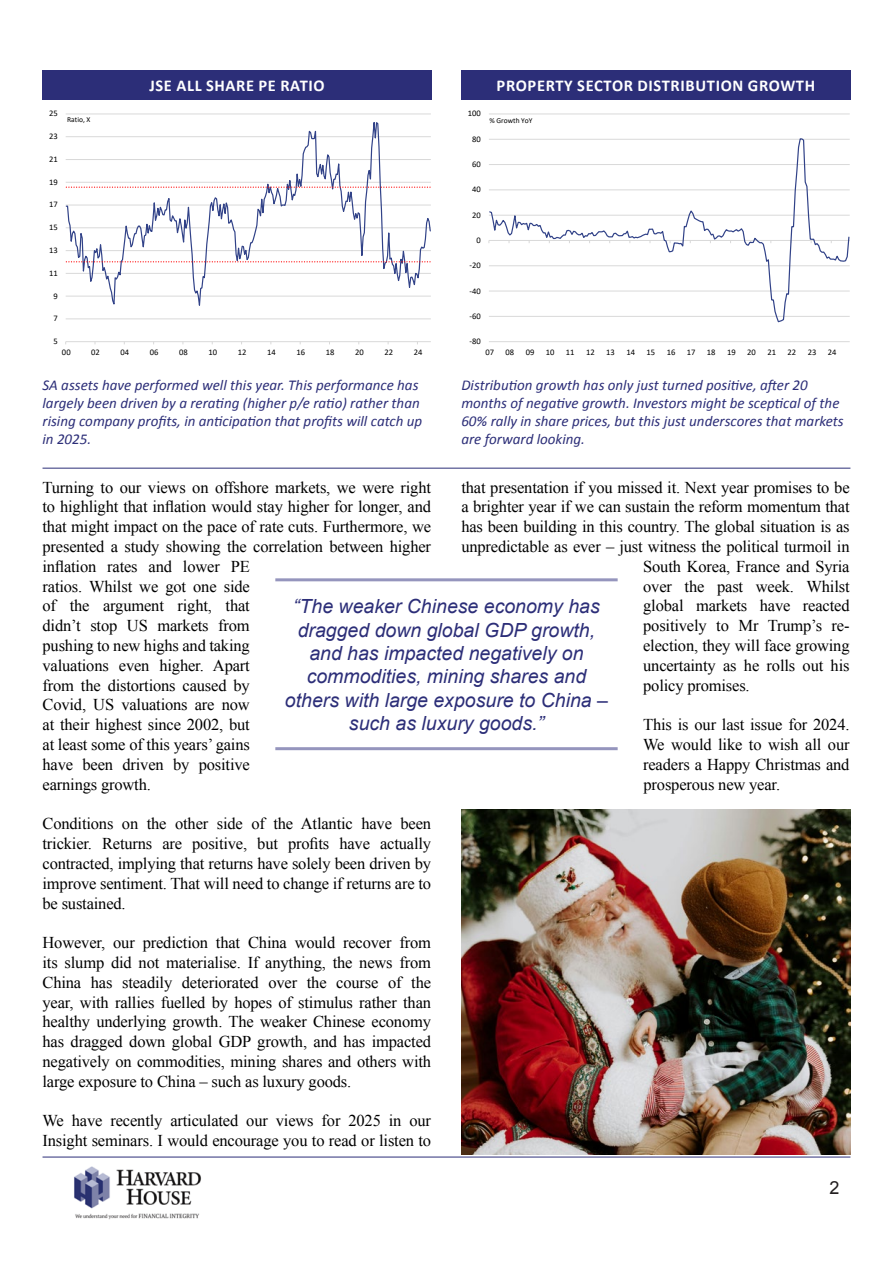
<style>
.page{position:relative;width:893px;height:1263px;background:#fff}
.page>*{position:absolute;margin:0;border:0;box-sizing:border-box;transform-origin:0 0}
.t1{font:italic 19.5px/23.4px "Arial";color:#2c2e78;text-align:center}
.t2{font:18px "Arial";color:#231f20}
.t3{font:16.5px/19.8px "Times New Roman";letter-spacing:-.01em;color:#000;text-align:justify}
.t4{font:700 16.5px "Calibri";letter-spacing:.04em;color:#fff}
.t5{font:italic 15px/18px "Calibri";color:#2c2e78}
.t6{font:8.55px "Calibri";letter-spacing:.005em;color:#000}
.t7{font:7.5px "Calibri";color:#000}
</style>
<div class="page">
<img style="left:74px;top:1166px;width:127px;height:54px">
<hr style="left:43px;top:1157px;width:807px;height:1px;background:#2c2e78">
<hr style="left:275px;top:578px;width:343px;height:3px;background:#9595bd">
<hr style="left:275px;top:747px;width:343px;height:3px;background:#9595bd">
<div style="left:43px;top:70px;width:389px;height:30px;background:#2c2e78"></div>
<hr style="left:66px;top:319px;width:365px;height:1px;background:#d9d9d9">
<hr style="left:66px;top:341px;width:365px;height:1px;background:#d9d9d9">
<svg style="left:66px;top:114px;width:365px;height:192px"></svg>
<svg style="left:66px;top:261px;width:364px;height:1px"></svg>
<svg style="left:66px;top:187px;width:364px;height:1px"></svg>
<div style="left:461px;top:70px;width:389px;height:30px;background:#2c2e78"></div>
<hr style="left:489px;top:341px;width:361px;height:1px;background:#d9d9d9">
<hr style="left:489px;top:114px;width:361px;height:1px;background:#d9d9d9">
<svg style="left:489px;top:138px;width:361px;height:185px"></svg>
<hr style="left:43px;top:468px;width:807px;height:1px;background:#2c2e78">
<img style="left:461px;top:809px;width:389px;height:345px">
<p class="t6" style="left:49px;top:108px;width:10px">25</p>
<p class="t6" style="left:49px;top:130px;width:10px">23</p>
<p class="t6" style="left:49px;top:153px;width:10px">21</p>
<p class="t6" style="left:49px;top:176px;width:10px">19</p>
<p class="t6" style="left:49px;top:199px;width:10px">17</p>
<p class="t6" style="left:49px;top:221px;width:10px">15</p>
<p class="t6" style="left:49px;top:244px;width:10px">13</p>
<p class="t6" style="left:49px;top:267px;width:10px">11</p>
<p class="t6" style="left:53px;top:290px;width:6px">9</p>
<p class="t6" style="left:53px;top:313px;width:6px">7</p>
<p class="t6" style="left:53px;top:335px;width:6px">5</p>
<p class="t7" style="left:67px;top:114px;width:25px">Ratio, X</p>
<p class="t4" style="left:149px;top:74px;width:177px">JSE ALL SHARE PE RATIO</p>
<p class="t6" style="left:62px;top:346px;width:10px">00</p>
<p class="t6" style="left:91px;top:346px;width:10px">02</p>
<p class="t6" style="left:121px;top:346px;width:10px">04</p>
<p class="t6" style="left:150px;top:346px;width:10px">06</p>
<p class="t6" style="left:179px;top:346px;width:10px">08</p>
<p class="t6" style="left:209px;top:346px;width:10px">10</p>
<p class="t6" style="left:238px;top:346px;width:10px">12</p>
<p class="t6" style="left:267px;top:346px;width:10px">14</p>
<p class="t6" style="left:296px;top:346px;width:10px">16</p>
<p class="t6" style="left:326px;top:346px;width:10px">18</p>
<p class="t6" style="left:355px;top:346px;width:10px">20</p>
<p class="t6" style="left:384px;top:346px;width:10px">22</p>
<p class="t6" style="left:414px;top:346px;width:10px">24</p>
<p class="t5" style="left:43px;top:376px;width:381px">SA assets have performed well this year. This performance has largely been driven by a rerating (higher p/e ratio) rather than rising company profits, in anticipation that profits will catch up in 2025.</p>
<p class="t6" style="left:468px;top:108px;width:15px">100</p>
<p class="t6" style="left:472px;top:133px;width:10px">80</p>
<p class="t6" style="left:472px;top:158px;width:10px">60</p>
<p class="t6" style="left:472px;top:184px;width:10px">40</p>
<p class="t6" style="left:472px;top:209px;width:10px">20</p>
<p class="t6" style="left:477px;top:234px;width:6px">0</p>
<p class="t6" style="left:470px;top:259px;width:13px">-20</p>
<p class="t6" style="left:470px;top:285px;width:13px">-40</p>
<p class="t6" style="left:470px;top:310px;width:13px">-60</p>
<p class="t6" style="left:470px;top:335px;width:13px">-80</p>
<p class="t4" style="left:497px;top:74px;width:320px">PROPERTY SECTOR DISTRIBUTION GROWTH</p>
<p class="t7" style="left:489px;top:115px;width:45px">% Growth YoY</p>
<p class="t6" style="left:485px;top:346px;width:10px">07</p>
<p class="t6" style="left:505px;top:346px;width:10px">08</p>
<p class="t6" style="left:526px;top:346px;width:10px">09</p>
<p class="t6" style="left:546px;top:346px;width:10px">10</p>
<p class="t6" style="left:566px;top:346px;width:10px">11</p>
<p class="t6" style="left:586px;top:346px;width:10px">12</p>
<p class="t6" style="left:606px;top:346px;width:10px">13</p>
<p class="t6" style="left:626px;top:346px;width:10px">14</p>
<p class="t6" style="left:646px;top:346px;width:10px">15</p>
<p class="t6" style="left:667px;top:346px;width:10px">16</p>
<p class="t6" style="left:687px;top:346px;width:10px">17</p>
<p class="t6" style="left:707px;top:346px;width:10px">18</p>
<p class="t6" style="left:727px;top:346px;width:10px">19</p>
<p class="t6" style="left:747px;top:346px;width:10px">20</p>
<p class="t6" style="left:767px;top:346px;width:10px">21</p>
<p class="t6" style="left:787px;top:346px;width:10px">22</p>
<p class="t6" style="left:808px;top:346px;width:10px">23</p>
<p class="t6" style="left:828px;top:346px;width:10px">24</p>
<p class="t5" style="left:461px;top:376px;width:384px">Distribution growth has only just turned positive, after 20 months of negative growth. Investors might be sceptical of the 60% rally in share prices, but this just underscores that markets are forward looking.</p>
<p class="t3" style="left:43px;top:477px;width:390px;text-align:left">Turning to our views on offshore markets, we were right to highlight that inflation would stay higher for longer, and that might impact on the pace of rate cuts. Furthermore, we presented a study showing the correlation between higher inflation rates and lower PE<br>ratios. Whilst we got one side<br>of the argument right, that<br>didn’t stop US markets from<br>pushing to new highs and taking<br>valuations even higher. Apart<br>from the distortions caused by<br>Covid, US valuations are now<br>at their highest since 2002, but<br>at least some of this years’ gains<br>have been driven by positive<br>earnings growth.</p>
<p class="t3" style="left:43px;top:814px;width:390px">Conditions on the other side of the Atlantic have been trickier. Returns are positive, but profits have actually contracted, implying that returns have solely been driven by improve sentiment. That will need to change if returns are to be sustained.</p>
<p class="t3" style="left:43px;top:932px;width:390px">However, our prediction that China would recover from its slump did not materialise. If anything, the news from China has steadily deteriorated over the course of the year, with rallies fuelled by hopes of stimulus rather than healthy underlying growth. The weaker Chinese economy has dragged down global GDP growth, and has impacted negatively on commodities, mining shares and others with large exposure to China – such as luxury goods.</p>
<p class="t3" style="left:43px;top:1111px;width:390px">We have recently articulated our views for 2025 in our<br>Insight seminars. I would encourage you to read or listen to</p>
<p class="t3" style="left:461px;top:477px;width:390px">that presentation if you missed it. Next year promises to be</p>
<p class="t3" style="left:461px;top:497px;width:390px">a brighter year if we can sustain the reform momentum that</p>
<p class="t3" style="left:461px;top:517px;width:390px">has been building in this country. The global situation is as</p>
<p class="t3" style="left:461px;top:536px;width:390px">unpredictable as ever – just witness the political turmoil in</p>
<p class="t3" style="left:643px;top:556px;width:208px">South Korea, France and Syria</p>
<p class="t3" style="left:643px;top:576px;width:208px">over the past week. Whilst</p>
<p class="t3" style="left:643px;top:596px;width:208px">global markets have reacted</p>
<p class="t3" style="left:643px;top:616px;width:208px">positively to Mr Trump’s re-</p>
<p class="t3" style="left:643px;top:635px;width:208px">election, they will face growing</p>
<p class="t3" style="left:643px;top:655px;width:208px">uncertainty as he rolls out his</p>
<p class="t3" style="left:643px;top:675px;width:108px">policy promises.</p>
<p class="t3" style="left:643px;top:715px;width:208px">This is our last issue for 2024.<br>We would like to wish all our readers a Happy Christmas and prosperous new year.</p>
<p class="t1" style="left:285px;top:595px;width:324px">“The weaker Chinese economy has dragged down global GDP growth, and has impacted negatively on commodities, mining shares and others with large exposure to China – such as luxury goods.”</p>
<p class="t2" style="left:829px;top:1175px;width:12px">2</p>
</div>
